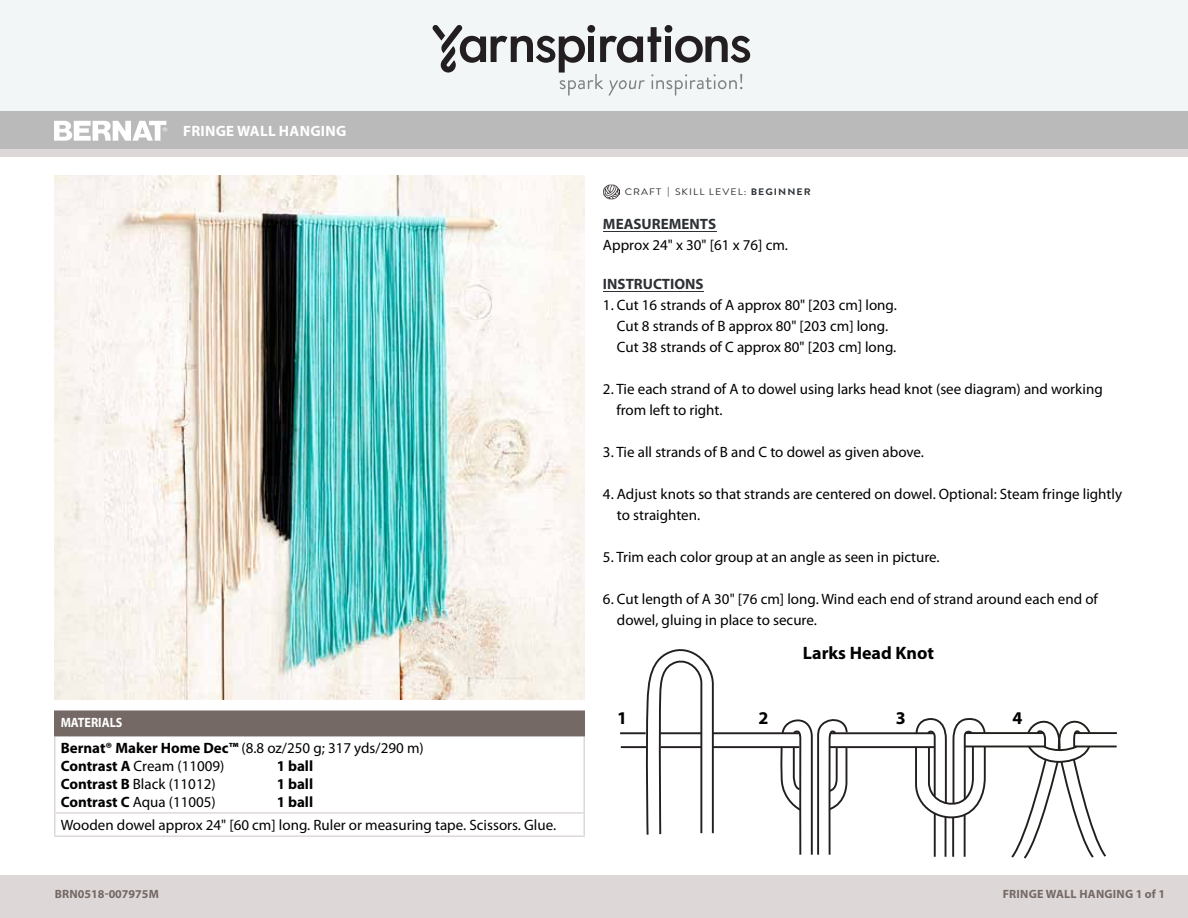
<style>
.page{position:relative;width:1188px;height:918px;background:#fff}
.page>*{position:absolute;margin:0;border:0;box-sizing:border-box;transform-origin:0 0}
.t1{font:700 18px "Myriad Pro";color:#000}
.t2{font:15px/21px "Myriad Pro";color:#000}
.t3{font:700 15px "Myriad Pro";letter-spacing:.02em;color:#fff}
.t4{font:700 15px "Myriad Pro";color:#2e3236}
.t5{font:700 15px "Myriad Pro";color:#000}
.t6{font:700 13.5px "Myriad Pro";color:#fff;scale:.9 1}
.t7{font:700 12px "Myriad Pro";letter-spacing:.02em;color:#756966}
.t8{font:700 12px "Myriad Pro";color:#746865}
.t9{font:9.45px "Brandon Grotesque";letter-spacing:.1em;color:#2d3135;scale:1.11 1}
.s1{font-weight:700}
.s2{font-weight:700;color:#2e3236}
</style>
<div class="page">
<div style="left:0;top:111px;width:1188px;height:38px;background:#bababa"></div>
<div style="left:0;top:0;width:1188px;height:111px;background:#f3f6f7"></div>
<svg style="left:433px;top:25px;width:318px;height:71px"></svg>
<div style="left:0;top:149px;width:1188px;height:769px;background:#ddd8d7"></div>
<div style="left:0;top:157px;width:1188px;height:717px;background:#fff"></div>
<svg style="left:54px;top:120px;width:113px;height:21px"></svg>
<hr style="left:603px;top:291px;width:101px;height:1px;background:#2e3236">
<hr style="left:603px;top:231px;width:113px;height:1px;background:#2e3236">
<div style="left:55px;top:711px;width:529px;height:25px;background:#756966"></div>
<hr style="left:54px;top:736px;width:2px;height:76px;background:#ddd8d7">
<hr style="left:584px;top:736px;width:1px;height:76px;background:#ddd8d7">
<hr style="left:54px;top:812px;width:531px;height:2px;background:#ddd8d7">
<hr style="left:54px;top:814px;width:2px;height:21px;background:#ddd8d7">
<svg style="left:584px;top:814px;width:1px;height:21px"></svg>
<hr style="left:54px;top:835px;width:531px;height:2px;background:#ddd8d7">
<hr style="left:54px;top:710px;width:531px;height:2px;background:#756966">
<hr style="left:54px;top:712px;width:2px;height:23px;background:#756966">
<svg style="left:584px;top:712px;width:1px;height:23px"></svg>
<hr style="left:54px;top:735px;width:531px;height:1px;background:#756966">
<img style="left:54px;top:175px;width:531px;height:524px">
<svg style="left:646px;top:649px;width:69px;height:186px"></svg>
<hr style="left:712px;top:732px;width:87px;height:2px;background:#231f20">
<hr style="left:713px;top:746px;width:86px;height:2px;background:#231f20">
<hr style="left:830px;top:732px;width:104px;height:2px;background:#231f20">
<hr style="left:829px;top:746px;width:106px;height:2px;background:#231f20">
<hr style="left:659px;top:732px;width:43px;height:2px;background:#231f20">
<hr style="left:661px;top:746px;width:40px;height:2px;background:#231f20">
<hr style="left:620px;top:732px;width:26px;height:2px;background:#231f20">
<hr style="left:621px;top:746px;width:25px;height:2px;background:#231f20">
<svg style="left:780px;top:719px;width:69px;height:136px"></svg>
<svg style="left:914px;top:718px;width:203px;height:141px"></svg>
<hr style="left:1075px;top:732px;width:42px;height:2px;background:#1e201b">
<hr style="left:965px;top:732px;width:78px;height:2px;background:#1e201b">
<img style="left:603px;top:184px;width:16px;height:15px">
<p class="t3" style="left:183px;top:121px;width:165px">FRINGE WALL HANGING</p>
<p class="t6" style="left:61px;top:714px;width:70px">MATERIALS</p>
<p class="t2" style="left:61px;top:739px;width:365px;line-height:18px"><span class="s1">Bernat® Maker Home Dec™</span> (8.8 oz/250 g; 317 yds/290 m)<br><span class="s1">Contrast A</span> Cream (11009)</p>
<p class="t5" style="left:277px;top:756px;width:38px">1 ball</p>
<p class="t2" style="left:61px;top:773px;width:156px"><span class="s1">Contrast B</span> Black (11012)</p>
<p class="t5" style="left:277px;top:774px;width:38px">1 ball</p>
<p class="t2" style="left:61px;top:791px;width:157px"><span class="s1">Contrast C</span> Aqua (11005)</p>
<p class="t2" style="left:61px;top:790px;width:497px;line-height:23.2px;text-indent:216px"><span class="s1">1 ball<br></span>Wooden dowel approx 24" [60 cm] long. Ruler or measuring tape. Scissors. Glue.</p>
<p class="t8" style="left:55px;top:886px;width:106px">BRN0518-007975M</p>
<p class="t9" style="left:625px;top:185px;width:169px">CRAFT <span class="s1">|</span> SKILL LEVEL: <span class="s1">BEGINNER</span></p>
<p class="t2" style="left:603px;top:213px;width:187px"><span class="s2">MEASUREMENTS<br></span>Approx 24" x 30" [61 x 76] cm.</p>
<p class="t4" style="left:603px;top:274px;width:102px">INSTRUCTIONS</p>
<p class="t2" style="left:617px;top:294px;width:281px;text-indent:-14px">1. Cut 16 strands of A approx 80" [203 cm] long.<br>Cut 8 strands of B approx 80" [203 cm] long.<br>Cut 38 strands of C approx 80" [203 cm] long.</p>
<p class="t2" style="left:616px;top:378px;width:488px;text-indent:-13px">2. Tie each strand of A to dowel using larks head knot (see diagram) and working from left to right.</p>
<p class="t2" style="left:603px;top:441px;width:323px">3. Tie all strands of B and C to dowel as given above.</p>
<p class="t2" style="left:617px;top:483px;width:507px;text-indent:-14px">4. Adjust knots so that strands are centered on dowel. Optional: Steam fringe lightly to straighten.</p>
<p class="t2" style="left:603px;top:546px;width:338px">5. Trim each color group at an angle as seen in picture.</p>
<p class="t2" style="left:617px;top:588px;width:483px;text-indent:-14px">6. Cut length of A 30" [76 cm] long. Wind each end of strand around each end of dowel, gluing in place to secure.</p>
<p class="t1" style="left:803px;top:641px;width:133px">Larks Head Knot</p>
<p class="t1" style="left:617px;top:706px;width:11px">1</p>
<p class="t1" style="left:759px;top:706px;width:11px">2</p>
<p class="t1" style="left:896px;top:706px;width:11px">3</p>
<p class="t1" style="left:1013px;top:706px;width:11px">4</p>
<p class="t7" style="left:1003px;top:886px;width:164px">FRINGE WALL HANGING 1 of 1</p>
</div>
